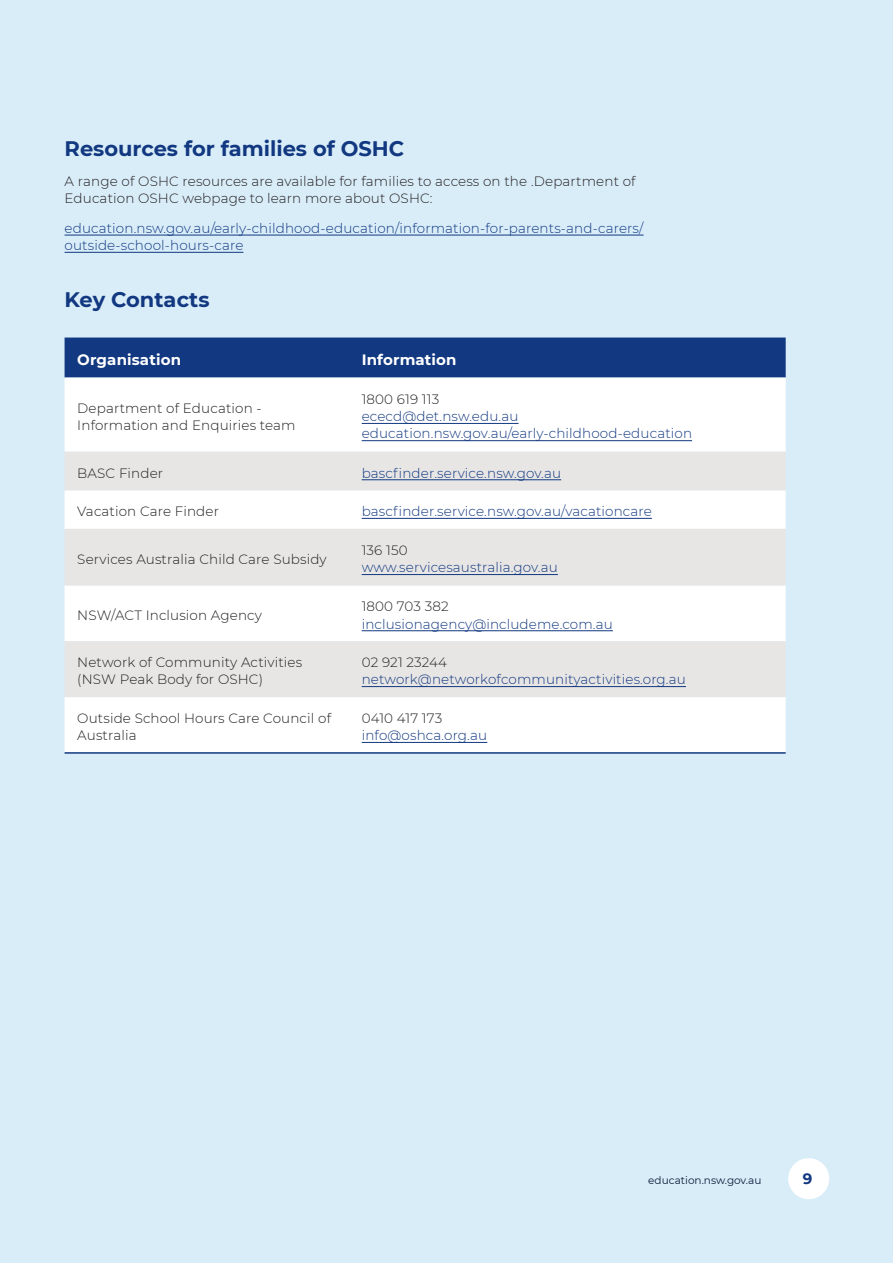
<style>
.page{position:relative;width:893px;height:1263px;background:#d9edf9}
.page>*{position:absolute;margin:0;border:0;box-sizing:border-box;transform-origin:0 0}
.SSG2022_-_Heading_2{font:700 21px "Montserrat";color:#113880}
.SSG2022_-_Body{font:700 15px "Montserrat";letter-spacing:.01em;color:#fff}
.Page_Number{font:700 15px "Montserrat";color:#113880}
.SSG2022_-_Body_2{font:300 13.5px/17.2px "Montserrat";letter-spacing:.01em;color:#113880}
.SSG2022_-_Body_2-2{font:300 13.5px/17.2px "Montserrat";letter-spacing:.01em;color:#231f20}
.t1{font:10.5px "Montserrat";color:#0c1c3b}
.s1{color:#231f20}
</style>
<div class="page">
<hr style="left:65px;top:235px;width:578px;height:1px;background:#113880">
<hr style="left:65px;top:252px;width:178px;height:1px;background:#113880">
<div style="left:65px;top:338px;width:721px;height:40px;background:#113880"></div>
<div style="left:65px;top:378px;width:721px;height:374px;background:#fff"></div>
<svg style="left:65px;top:452px;width:721px;height:245px;background:#f0efee"></svg>
<hr style="left:65px;top:752px;width:284px;height:2px;background:#113880">
<hr style="left:349px;top:752px;width:437px;height:2px;background:#113880">
<hr style="left:362px;top:423px;width:157px;height:1px;background:#113880">
<hr style="left:362px;top:440px;width:330px;height:1px;background:#113880">
<hr style="left:362px;top:479px;width:199px;height:1px;background:#113880">
<hr style="left:362px;top:518px;width:290px;height:1px;background:#113880">
<hr style="left:362px;top:574px;width:196px;height:1px;background:#113880">
<hr style="left:362px;top:630px;width:251px;height:1px;background:#113880">
<hr style="left:362px;top:686px;width:324px;height:1px;background:#113880">
<hr style="left:362px;top:742px;width:125px;height:1px;background:#113880">
<div style="left:788px;top:1158px;width:41px;height:41px;background:#fff;border-radius:50%"></div>
<h2 class="SSG2022_-_Heading_2" style="left:65px;top:133px;width:341px">Resources for families of OSHC</h2>
<p class="SSG2022_-_Body_2-2" style="left:65px;top:172px;width:573px">A range of OSHC resources are available for families to access on the .Department of<br>Education OSHC webpage to learn more about OSHC:</p>
<p class="SSG2022_-_Body_2" style="left:65px;top:219px;width:580px">education.nsw.gov.au/early-childhood-education/information-for-parents-and-carers/ outside-school-hours-care</p>
<h2 class="SSG2022_-_Heading_2" style="left:65px;top:284px;width:146px">Key Contacts</h2>
<p class="SSG2022_-_Body" style="left:77px;top:349px;width:105px">Organisation</p>
<p class="SSG2022_-_Body" style="left:362px;top:349px;width:96px">Information</p>
<p class="SSG2022_-_Body_2-2" style="left:77px;top:399px;width:220px">Department of Education -<br>Information and Enquiries team</p>
<p class="SSG2022_-_Body_2" style="left:362px;top:390px;width:332px"><span class="s1">1800 619 113<br></span>ececd@det.nsw.edu.au education.nsw.gov.au/early-childhood-education</p>
<p class="SSG2022_-_Body_2-2" style="left:77px;top:464px;width:87px">BASC Finder</p>
<p class="SSG2022_-_Body_2" style="left:362px;top:464px;width:201px">bascfinder.service.nsw.gov.au</p>
<p class="SSG2022_-_Body_2-2" style="left:77px;top:502px;width:143px">Vacation Care Finder</p>
<p class="SSG2022_-_Body_2" style="left:362px;top:502px;width:292px">bascfinder.service.nsw.gov.au/vacationcare</p>
<p class="SSG2022_-_Body_2-2" style="left:77px;top:550px;width:251px">Services Australia Child Care Subsidy</p>
<p class="SSG2022_-_Body_2" style="left:362px;top:541px;width:198px"><span class="s1">136 150 </span>www.servicesaustralia.gov.au</p>
<p class="SSG2022_-_Body_2-2" style="left:77px;top:606px;width:186px">NSW/ACT Inclusion Agency</p>
<p class="SSG2022_-_Body_2" style="left:362px;top:597px;width:253px"><span class="s1">1800 703 382 </span>inclusionagency@includeme.com.au</p>
<p class="SSG2022_-_Body_2-2" style="left:77px;top:653px;width:226px">Network of Community Activities (NSW Peak Body for OSHC)</p>
<p class="SSG2022_-_Body_2" style="left:362px;top:653px;width:326px"><span class="s1">02 921 23244 </span>network@networkofcommunityactivities.org.au</p>
<p class="SSG2022_-_Body_2-2" style="left:77px;top:709px;width:255px">Outside School Hours Care Council of<br>Australia</p>
<p class="SSG2022_-_Body_2" style="left:362px;top:709px;width:127px"><span class="s1">0410 417 173 </span>info@oshca.org.au</p>
<p class="t1" style="left:648px;top:1173px;width:115px">education.nsw.gov.au</p>
<p class="Page_Number" style="left:803px;top:1168px;width:11px">9</p>
</div>
